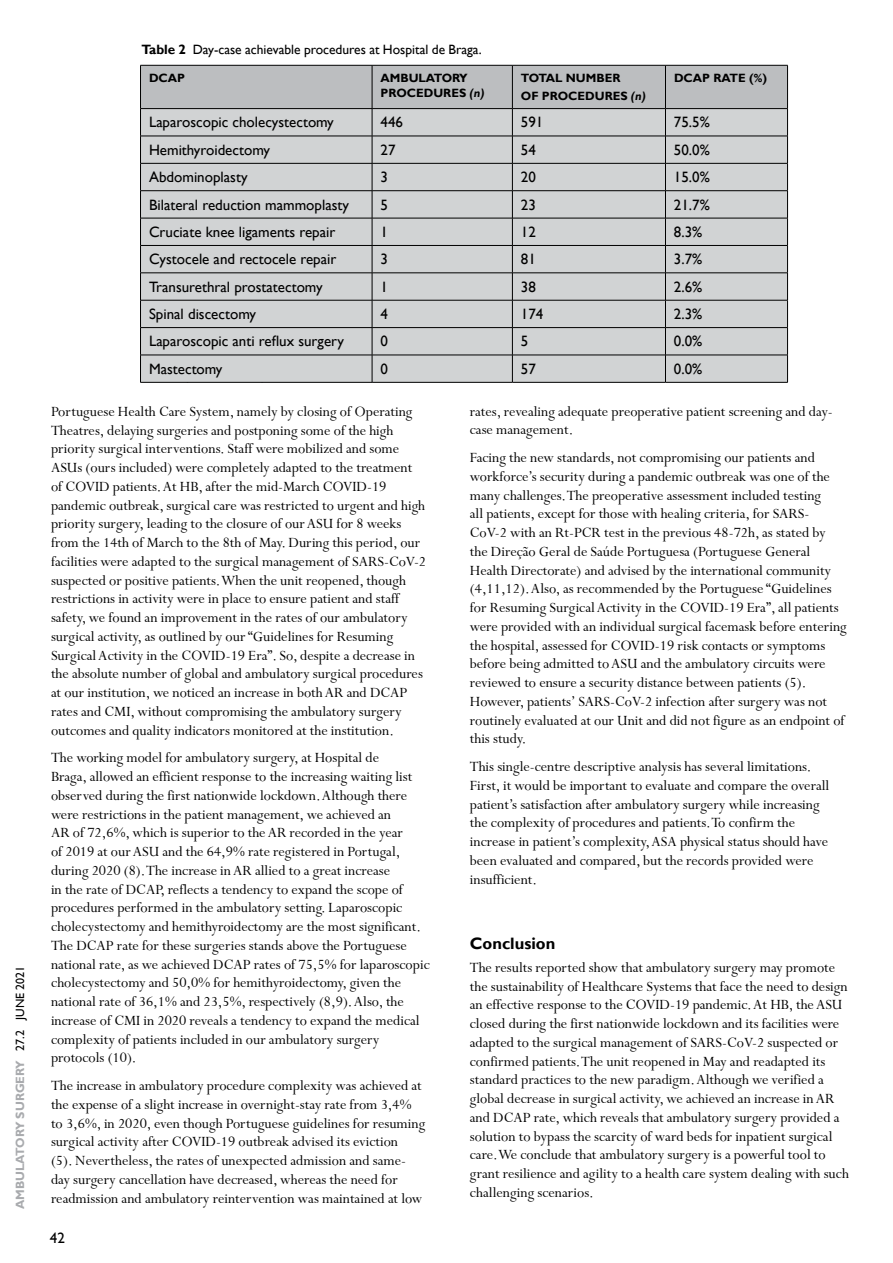
<style>
.page{position:relative;width:893px;height:1263px;background:#fff}
.page>*{position:absolute;margin:0;border:0;box-sizing:border-box;transform-origin:0 0}
.t1{font:700 16.5px "Gill Sans";color:#000}
.t2{font:15.75px/18.8px "Perpetua";color:#000}
.t3{font:15px "Gill Sans";color:#000}
.t4{font:13.5px "Gill Sans";color:#000}
.t5{font:700 12px/15px "Gill Sans";color:#000}
.t6{font:700 12px "Gill Sans";color:#a9abae}
.s1{font-weight:400;color:#000}
.s2{font-weight:700}
.s3{font-style:italic}
</style>
<div class="page">
<hr style="left:140px;top:382px;width:232px;height:1px;background:#000">
<hr style="left:372px;top:382px;width:140px;height:1px;background:#000">
<hr style="left:512px;top:382px;width:153px;height:1px;background:#000">
<hr style="left:665px;top:382px;width:123px;height:1px;background:#000">
<svg style="left:140px;top:65px;width:648px;height:317px;background:#c3c5c6"></svg>
<p class="t6" style="left:13px;top:1209px;width:245px;rotate:-90deg">AMBULATORY SURGERY <span class="s1">27.2 JUNE 2021</span></p>
<p class="t4" style="left:141px;top:42px;width:342px"><span class="s2">Table 2</span> Day-case achievable procedures at Hospital de Braga.</p>
<p class="t5" style="left:149px;top:71px;width:38px">DCAP</p>
<p class="t5" style="left:381px;top:71px;width:105px">AMBULATORY<br>PROCEDURES <span class="s3">(n)</span></p>
<p class="t5" style="left:521px;top:69px;width:126px;line-height:18px">TOTAL NUMBER<br>OF PROCEDURES <span class="s3">(n)</span></p>
<p class="t5" style="left:674px;top:71px;width:94px">DCAP RATE (%)</p>
<p class="t3" style="left:149px;top:114px;width:186px">Laparoscopic cholecystectomy</p>
<p class="t3" style="left:381px;top:114px;width:24px">446</p>
<p class="t3" style="left:521px;top:114px;width:24px">591</p>
<p class="t3" style="left:674px;top:114px;width:37px">75.5%</p>
<p class="t3" style="left:149px;top:141px;width:122px">Hemithyroidectomy</p>
<p class="t3" style="left:381px;top:141px;width:16px">27</p>
<p class="t3" style="left:521px;top:141px;width:16px">54</p>
<p class="t3" style="left:674px;top:141px;width:37px">50.0%</p>
<p class="t3" style="left:149px;top:168px;width:100px">Abdominoplasty</p>
<p class="t3" style="left:381px;top:168px;width:9px">3</p>
<p class="t3" style="left:521px;top:168px;width:16px">20</p>
<p class="t3" style="left:674px;top:168px;width:37px">15.0%</p>
<p class="t3" style="left:149px;top:196px;width:202px">Bilateral reduction mammoplasty</p>
<p class="t3" style="left:381px;top:196px;width:9px">5</p>
<p class="t3" style="left:521px;top:196px;width:16px">23</p>
<p class="t3" style="left:674px;top:196px;width:37px">21.7%</p>
<p class="t3" style="left:149px;top:223px;width:188px">Cruciate knee ligaments repair</p>
<p class="t3" style="left:381px;top:223px;width:9px">1</p>
<p class="t3" style="left:521px;top:223px;width:16px">12</p>
<p class="t3" style="left:674px;top:223px;width:30px">8.3%</p>
<p class="t3" style="left:149px;top:251px;width:189px">Cystocele and rectocele repair</p>
<p class="t3" style="left:381px;top:251px;width:9px">3</p>
<p class="t3" style="left:521px;top:251px;width:16px">81</p>
<p class="t3" style="left:674px;top:251px;width:30px">3.7%</p>
<p class="t3" style="left:149px;top:278px;width:175px">Transurethral prostatectomy</p>
<p class="t3" style="left:381px;top:278px;width:9px">1</p>
<p class="t3" style="left:521px;top:278px;width:16px">38</p>
<p class="t3" style="left:674px;top:278px;width:30px">2.6%</p>
<p class="t3" style="left:149px;top:305px;width:108px">Spinal discectomy</p>
<p class="t3" style="left:381px;top:305px;width:9px">4</p>
<p class="t3" style="left:521px;top:305px;width:24px">174</p>
<p class="t3" style="left:674px;top:305px;width:30px">2.3%</p>
<p class="t3" style="left:149px;top:333px;width:197px">Laparoscopic anti reflux surgery</p>
<p class="t3" style="left:381px;top:333px;width:9px">0</p>
<p class="t3" style="left:521px;top:333px;width:9px">5</p>
<p class="t3" style="left:674px;top:333px;width:30px">0.0%</p>
<p class="t3" style="left:149px;top:360px;width:75px">Mastectomy</p>
<p class="t3" style="left:381px;top:360px;width:9px">0</p>
<p class="t3" style="left:521px;top:360px;width:16px">57</p>
<p class="t3" style="left:674px;top:360px;width:30px">0.0%</p>
<p class="t2" style="left:51px;top:403px;width:377px">Portuguese Health Care System, namely by closing of Operating Theatres, delaying surgeries and postponing some of the high priority surgical interventions. Staff were mobilized and some ASUs (ours included) were completely adapted to the treatment of COVID patients. At HB, after the mid-March COVID-19 pandemic outbreak, surgical care was restricted to urgent and high priority surgery, leading to the closure of our ASU for 8 weeks from the 14th of March to the 8th of May. During this period, our facilities were adapted to the surgical management of SARS-CoV-2 suspected or positive patients. When the unit reopened, though restrictions in activity were in place to ensure patient and staff safety, we found an improvement in the rates of our ambulatory surgical activity, as outlined by our “Guidelines for Resuming Surgical Activity in the COVID-19 Era”. So, despite a decrease in the absolute number of global and ambulatory surgical procedures at our institution, we noticed an increase in both AR and DCAP rates and CMI, without compromising the ambulatory surgery outcomes and quality indicators monitored at the institution.</p>
<p class="t2" style="left:51px;top:749px;width:380px">The working model for ambulatory surgery, at Hospital de<br>Braga, allowed an efficient response to the increasing waiting list observed during the first nationwide lockdown. Although there were restrictions in the patient management, we achieved an<br>AR of 72,6%, which is superior to the AR recorded in the year<br>of 2019 at our ASU and the 64,9% rate registered in Portugal, during 2020 (8). The increase in AR allied to a great increase<br>in the rate of DCAP, reflects a tendency to expand the scope of procedures performed in the ambulatory setting. Laparoscopic cholecystectomy and hemithyroidectomy are the most significant.<br>The DCAP rate for these surgeries stands above the Portuguese national rate, as we achieved DCAP rates of 75,5% for laparoscopic cholecystectomy and 50,0% for hemithyroidectomy, given the national rate of 36,1% and 23,5%, respectively (8,9). Also, the increase of CMI in 2020 reveals a tendency to expand the medical complexity of patients included in our ambulatory surgery protocols (10).</p>
<p class="t2" style="left:51px;top:1077px;width:376px">The increase in ambulatory procedure complexity was achieved at the expense of a slight increase in overnight-stay rate from 3,4% to 3,6%, in 2020, even though Portuguese guidelines for resuming surgical activity after COVID-19 outbreak advised its eviction<br>(5). Nevertheless, the rates of unexpected admission and same&shy;day surgery cancellation have decreased, whereas the need for readmission and ambulatory reintervention was maintained at low</p>
<p class="t3" style="left:50px;top:1229px;width:16px">42</p>
<p class="t2" style="left:470px;top:402px;width:364px">rates, revealing adequate preoperative patient screening and day&shy;case management.</p>
<p class="t2" style="left:470px;top:449px;width:378px">Facing the new standards, not compromising our patients and workforce’s security during a pandemic outbreak was one of the many challenges. The preoperative assessment included testing<br>all patients, except for those with healing criteria, for SARS-CoV-2 with an Rt-PCR test in the previous 48-72h, as stated by the Direção Geral de Saúde Portuguesa (Portuguese General Health Directorate) and advised by the international community (4,11,12). Also, as recommended by the Portuguese “Guidelines for Resuming Surgical Activity in the COVID-19 Era”, all patients were provided with an individual surgical facemask before entering the hospital, assessed for COVID-19 risk contacts or symptoms before being admitted to ASU and the ambulatory circuits were reviewed to ensure a security distance between patients (5).<br>However, patients’ SARS-CoV-2 infection after surgery was not routinely evaluated at our Unit and did not figure as an endpoint of this study.</p>
<p class="t2" style="left:470px;top:758px;width:361px">This single-centre descriptive analysis has several limitations.<br>First, it would be important to evaluate and compare the overall patient’s satisfaction after ambulatory surgery while increasing the complexity of procedures and patients. To confirm the increase in patient’s complexity, ASA physical status should have been evaluated and compared, but the records provided were insufficient.</p>
<p class="t1" style="left:470px;top:933px;width:87px">Conclusion</p>
<p class="t2" style="left:470px;top:958px;width:381px">The results reported show that ambulatory surgery may promote the sustainability of Healthcare Systems that face the need to design an effective response to the COVID-19 pandemic. At HB, the ASU closed during the first nationwide lockdown and its facilities were adapted to the surgical management of SARS-CoV-2 suspected or confirmed patients. The unit reopened in May and readapted its standard practices to the new paradigm. Although we verified a global decrease in surgical activity, we achieved an increase in AR and DCAP rate, which reveals that ambulatory surgery provided a solution to bypass the scarcity of ward beds for inpatient surgical care. We conclude that ambulatory surgery is a powerful tool to grant resilience and agility to a health care system dealing with such challenging scenarios.</p>
</div>
